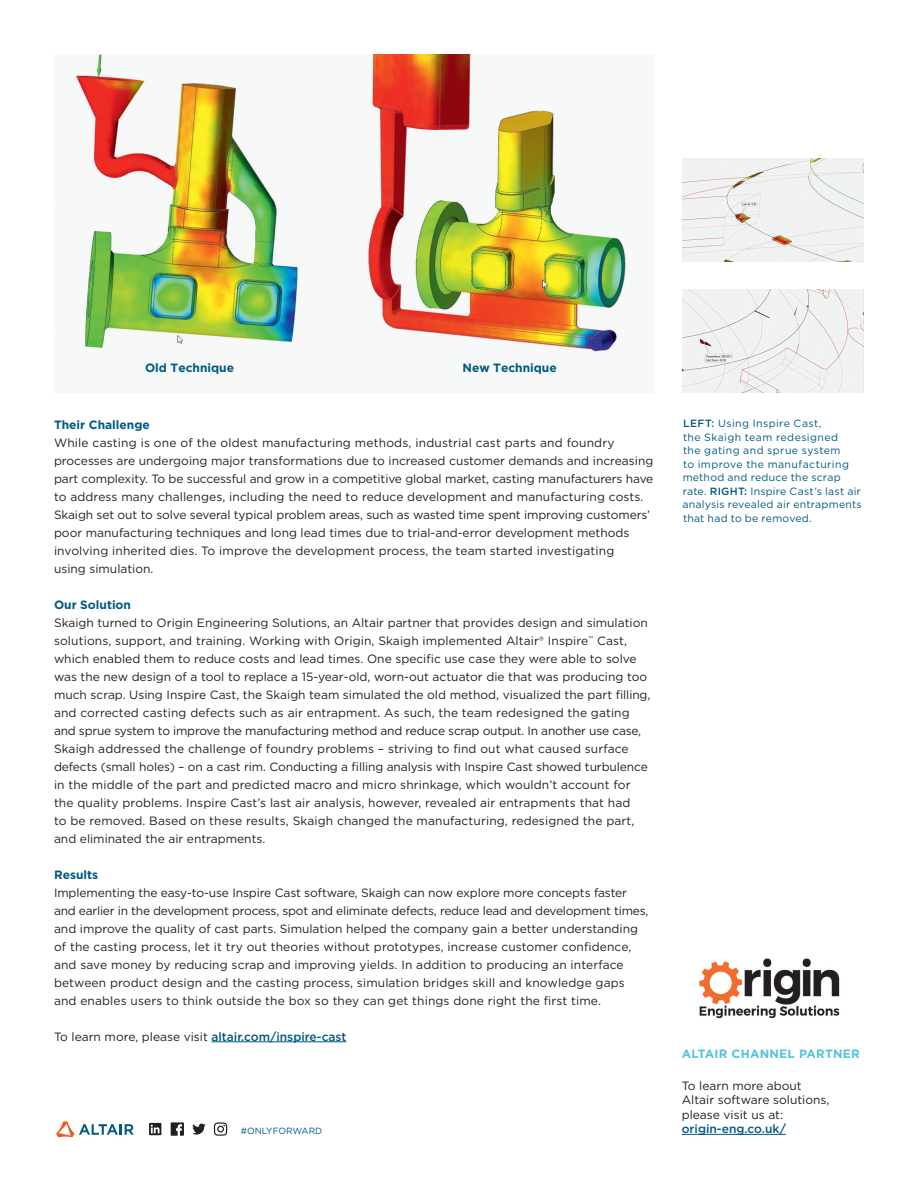
<style>
.page{position:relative;width:918px;height:1188px;background:#fff}
.page>*{position:absolute;margin:0;border:0;box-sizing:border-box;transform-origin:0 0}
.Paragraph_Body_Copy{font:12px/18px "Gotham";color:#231f20}
.Paragraph_Body_Copy-2{font:700 12px "Gotham";color:#005981}
.Body_Copy{font:12px/14.4px "Gotham";color:#231f20}
.Body_Copy-2{font:700 12px "Gotham";letter-spacing:.02em;color:#52c5d6}
.Body_Copy-3{font:500 12px "Gotham";color:#005981}
.Image_Caption{font:10.5px/13.5px "Gotham";letter-spacing:.025em;color:#005981}
.t1{font:9px "Gotham";color:#005981}
.s1{font-weight:500;color:#005981}
.s2{font-weight:500}
</style>
<div class="page">
<svg style="left:56px;top:1121px;width:78px;height:16px"></svg>
<svg style="left:149px;top:1123px;width:14px;height:12px"></svg>
<svg style="left:214px;top:1122px;width:13px;height:14px"></svg>
<svg style="left:192px;top:1124px;width:14px;height:11px"></svg>
<svg style="left:171px;top:1122px;width:13px;height:14px"></svg>
<hr style="left:212px;top:1042px;width:134px;height:1px;background:#005981">
<img style="left:74px;top:54px;width:554px;height:299px">
<img style="left:682px;top:158px;width:182px;height:103px">
<img style="left:682px;top:289px;width:182px;height:103px">
<img style="left:699px;top:958px;width:141px;height:61px">
<hr style="left:682px;top:1134px;width:104px;height:1px;background:#005981">
<p class="Paragraph_Body_Copy-2" style="left:145px;top:359px;width:91px">Old Technique</p>
<p class="Paragraph_Body_Copy-2" style="left:463px;top:359px;width:96px">New Technique</p>
<p class="Paragraph_Body_Copy-2" style="left:54px;top:416px;width:97px">Their Challenge</p>
<p class="Paragraph_Body_Copy" style="left:54px;top:433px;width:601px">While casting is one of the oldest manufacturing methods, industrial cast parts and foundry processes are undergoing major transformations due to increased customer demands and increasing part complexity. To be successful and grow in a competitive global market, casting manufacturers have to address many challenges, including the need to reduce development and manufacturing costs.<br>Skaigh set out to solve several typical problem areas, such as wasted time spent improving customers’ poor manufacturing techniques and long lead times due to trial-and-error development methods involving inherited dies. To improve the development process, the team started investigating<br>using simulation.</p>
<p class="Paragraph_Body_Copy-2" style="left:54px;top:596px;width:79px">Our Solution</p>
<p class="Paragraph_Body_Copy" style="left:54px;top:613px;width:598px">Skaigh turned to Origin Engineering Solutions, an Altair partner that provides design and simulation solutions, support, and training. Working with Origin, Skaigh implemented Altair® Inspire<sup>™</sup> Cast, which enabled them to reduce costs and lead times. One specific use case they were able to solve was the new design of a tool to replace a 15-year-old, worn-out actuator die that was producing too much scrap. Using Inspire Cast, the Skaigh team simulated the old method, visualized the part filling, and corrected casting defects such as air entrapment. As such, the team redesigned the gating and sprue system to improve the manufacturing method and reduce scrap output. In another use case, Skaigh addressed the challenge of foundry problems – striving to find out what caused surface defects (small holes) – on a cast rim. Conducting a filling analysis with Inspire Cast showed turbulence in the middle of the part and predicted macro and micro shrinkage, which wouldn’t account for the quality problems. Inspire Cast’s last air analysis, however, revealed air entrapments that had<br>to be removed. Based on these results, Skaigh changed the manufacturing, redesigned the part, and eliminated the air entrapments.</p>
<p class="Paragraph_Body_Copy-2" style="left:54px;top:866px;width:46px">Results</p>
<p class="Paragraph_Body_Copy" style="left:54px;top:883px;width:596px">Implementing the easy-to-use Inspire Cast software, Skaigh can now explore more concepts faster and earlier in the development process, spot and eliminate defects, reduce lead and development times, and improve the quality of cast parts. Simulation helped the company gain a better understanding of the casting process, let it try out theories without prototypes, increase customer confidence, and save money by reducing scrap and improving yields. In addition to producing an interface between product design and the casting process, simulation bridges skill and knowledge gaps and enables users to think outside the box so they can get things done right the first time.</p>
<p class="Paragraph_Body_Copy" style="left:54px;top:1027px;width:294px">To learn more, please visit <span class="s1">altair.com/inspire-cast</span></p>
<p class="t1" style="left:241px;top:1125px;width:83px">#ONLYFORWARD</p>
<p class="Image_Caption" style="left:683px;top:417px;width:181px"><span class="s2">LEFT:</span> Using Inspire Cast,<br>the Skaigh team redesigned<br>the gating and sprue system<br>to improve the manufacturing method and reduce the scrap rate. <span class="s2">RIGHT:</span> Inspire Cast’s last air analysis revealed air entrapments that had to be removed.</p>
<p class="Body_Copy-2" style="left:682px;top:1046px;width:180px">ALTAIR CHANNEL PARTNER</p>
<p class="Body_Copy" style="left:682px;top:1078px;width:149px">To learn more about<br>Altair software solutions, please visit us at:</p>
<p class="Body_Copy-3" style="left:682px;top:1121px;width:106px">origin-eng.co.uk/</p>
</div>
